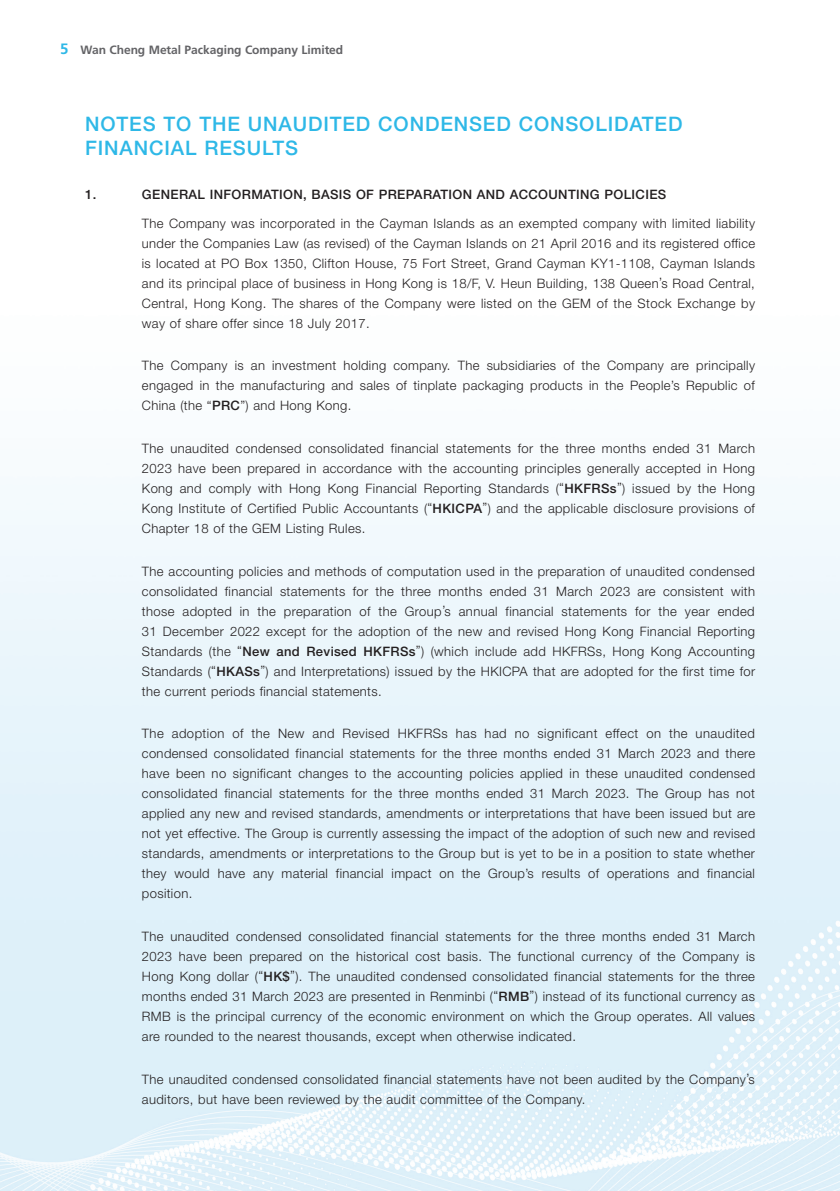
<style>
.page{position:relative;width:840px;height:1191px;background:#fff}
.page>*{position:absolute;margin:0;border:0;box-sizing:border-box;transform-origin:0 0}
.t1{font:500 20px/24px "Helvetica Neue LT Std";letter-spacing:.045em;color:#2eb8e7}
.t2{font:300 13px/20px "Helvetica Neue LT Std";letter-spacing:.03em;color:#231f20;text-align:justify}
.t3{font:500 13px "Helvetica Neue LT Std";letter-spacing:.03em;color:#231f20}
.t4{font:700 12px "Frutiger LT Std";letter-spacing:-.005em;color:#636366}
.s1{font-size:15px;color:#2eb8e7}
.s2{font-weight:500}
</style>
<div class="page">
<img style="left:0;top:484px;width:839px;height:707px">
<p class="t4" style="left:60px;top:42px;width:284px"><span class="s1">5</span> Wan Cheng Metal Packaging Company Limited</p>
<h1 class="t1" style="left:85px;top:112px;width:598px">NOTES TO THE UNAUDITED CONDENSED CONSOLIDATED<br>FINANCIAL RESULTS</h1>
<p class="t3" style="left:85px;top:187px;width:13px">1.</p>
<p class="t3" style="left:142px;top:187px;width:525px">GENERAL INFORMATION, BASIS OF PREPARATION AND ACCOUNTING POLICIES</p>
<p class="t2" style="left:142px;top:213px;width:614px">The Company was incorporated in the Cayman Islands as an exempted company with limited liability under the Companies Law (as revised) of the Cayman Islands on 21 April 2016 and its registered office is located at PO Box 1350, Clifton House, 75 Fort Street, Grand Cayman KY1-1108, Cayman Islands and its principal place of business in Hong Kong is 18/F, V. Heun Building, 138 Queen’s Road Central, Central, Hong Kong. The shares of the Company were listed on the GEM of the Stock Exchange by way of share offer since 18 July 2017.</p>
<p class="t2" style="left:142px;top:355px;width:614px">The Company is an investment holding company. The subsidiaries of the Company are principally engaged in the manufacturing and sales of tinplate packaging products in the People’s Republic of China (the “<span class="s2">PRC</span>”) and Hong Kong.</p>
<p class="t2" style="left:142px;top:438px;width:614px">The unaudited condensed consolidated financial statements for the three months ended 31 March 2023 have been prepared in accordance with the accounting principles generally accepted in Hong Kong and comply with Hong Kong Financial Reporting Standards (“<span class="s2">HKFRSs</span>”) issued by the Hong Kong Institute of Certified Public Accountants (“<span class="s2">HKICPA</span>”) and the applicable disclosure provisions of Chapter 18 of the GEM Listing Rules.</p>
<p class="t2" style="left:142px;top:561px;width:614px">The accounting policies and methods of computation used in the preparation of unaudited condensed consolidated financial statements for the three months ended 31 March 2023 are consistent with those adopted in the preparation of the Group’s annual financial statements for the year ended 31 December 2022 except for the adoption of the new and revised Hong Kong Financial Reporting Standards (the “<span class="s2">New and Revised HKFRSs</span>”) (which include add HKFRSs, Hong Kong Accounting Standards (“<span class="s2">HKASs</span>”) and Interpretations) issued by the HKICPA that are adopted for the first time for the current periods financial statements.</p>
<p class="t2" style="left:142px;top:723px;width:614px">The adoption of the New and Revised HKFRSs has had no significant effect on the unaudited condensed consolidated financial statements for the three months ended 31 March 2023 and there have been no significant changes to the accounting policies applied in these unaudited condensed consolidated financial statements for the three months ended 31 March 2023. The Group has not applied any new and revised standards, amendments or interpretations that have been issued but are not yet effective. The Group is currently assessing the impact of the adoption of such new and revised standards, amendments or interpretations to the Group but is yet to be in a position to state whether they would have any material financial impact on the Group’s results of operations and financial position.</p>
<p class="t2" style="left:142px;top:926px;width:614px">The unaudited condensed consolidated financial statements for the three months ended 31 March 2023 have been prepared on the historical cost basis. The functional currency of the Company is Hong Kong dollar (“<span class="s2">HK$</span>”). The unaudited condensed consolidated financial statements for the three months ended 31 March 2023 are presented in Renminbi (“<span class="s2">RMB</span>”) instead of its functional currency as RMB is the principal currency of the economic environment on which the Group operates. All values are rounded to the nearest thousands, except when otherwise indicated.</p>
<p class="t2" style="left:142px;top:1069px;width:614px">The unaudited condensed consolidated financial statements have not been audited by the Company’s auditors, but have been reviewed by the audit committee of the Company.</p>
</div>
